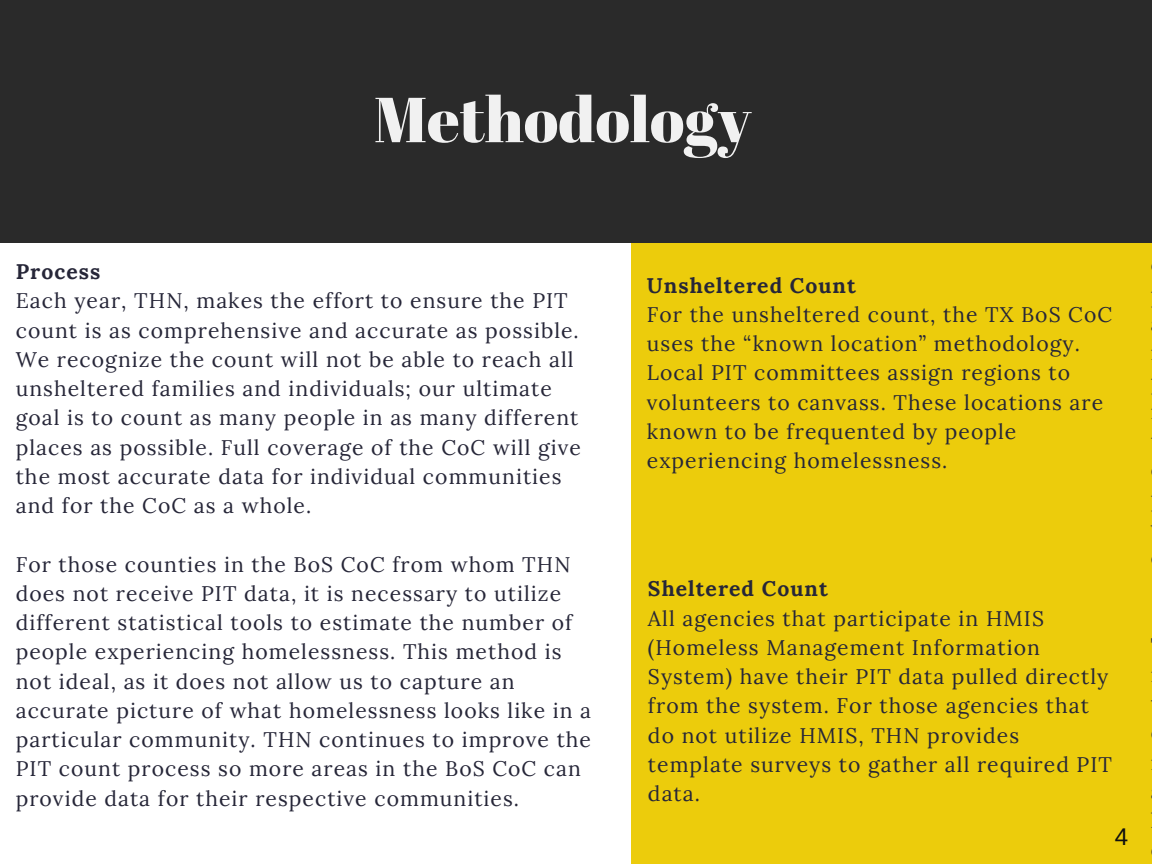
<style>
.page{position:relative;width:1152px;height:864px;background:#fff}
.page>*{position:absolute;margin:0;border:0;box-sizing:border-box;transform-origin:0 0}
.t1{font:63.45px "Abril Fatface";color:#f1f1f1}
.t2{font:24.15px "Arimo";color:#0f0f0f}
.t3{font:21.15px/29.2px "Lora";letter-spacing:.05em;color:#262638}
.t4{font:700 21.15px "Lora";letter-spacing:.05em;color:#262638}
</style>
<div class="page">
<div style="left:631px;top:192px;width:521px;height:672px;background:#eccc0c"></div>
<div style="left:0;top:0;width:1152px;height:243px;background:#2a2a2a"></div>
<h1 class="t1" style="left:374px;top:75px;width:379px">Methodology</h1>
<p class="t4" style="left:16px;top:258px;width:86px">Process</p>
<p class="t3" style="left:16px;top:286px;width:567px">Each year, THN, makes the effort to ensure the PIT count is as comprehensive and accurate as possible.<br>We recognize the count will not be able to reach all unsheltered families and individuals; our ultimate goal is to count as many people in as many different places as possible. Full coverage of the CoC will give the most accurate data for individual communities and for the CoC as a whole.</p>
<p class="t3" style="left:16px;top:550px;width:577px">For those counties in the BoS CoC from whom THN does not receive PIT data, it is necessary to utilize different statistical tools to estimate the number of people experiencing homelessness. This method is not ideal, as it does not allow us to capture an accurate picture of what homelessness looks like in a particular community. THN continues to improve the PIT count process so more areas in the BoS CoC can provide data for their respective communities.</p>
<p class="t4" style="left:647px;top:271px;width:210px">Unsheltered Count</p>
<p class="t3" style="left:647px;top:300px;width:467px">For the unsheltered count, the TX BoS CoC uses the “known location” methodology.<br>Local PIT committees assign regions to volunteers to canvass. These locations are known to be frequented by people experiencing homelessness.</p>
<p class="t4" style="left:648px;top:575px;width:181px">Sheltered Count</p>
<p class="t3" style="left:648px;top:604px;width:466px">All agencies that participate in HMIS (Homeless Management Information System) have their PIT data pulled directly from the system. For those agencies that do not utilize HMIS, THN provides template surveys to gather all required PIT data.</p>
<p class="t2" style="left:1115px;top:823px;width:15px">4</p>
</div>
